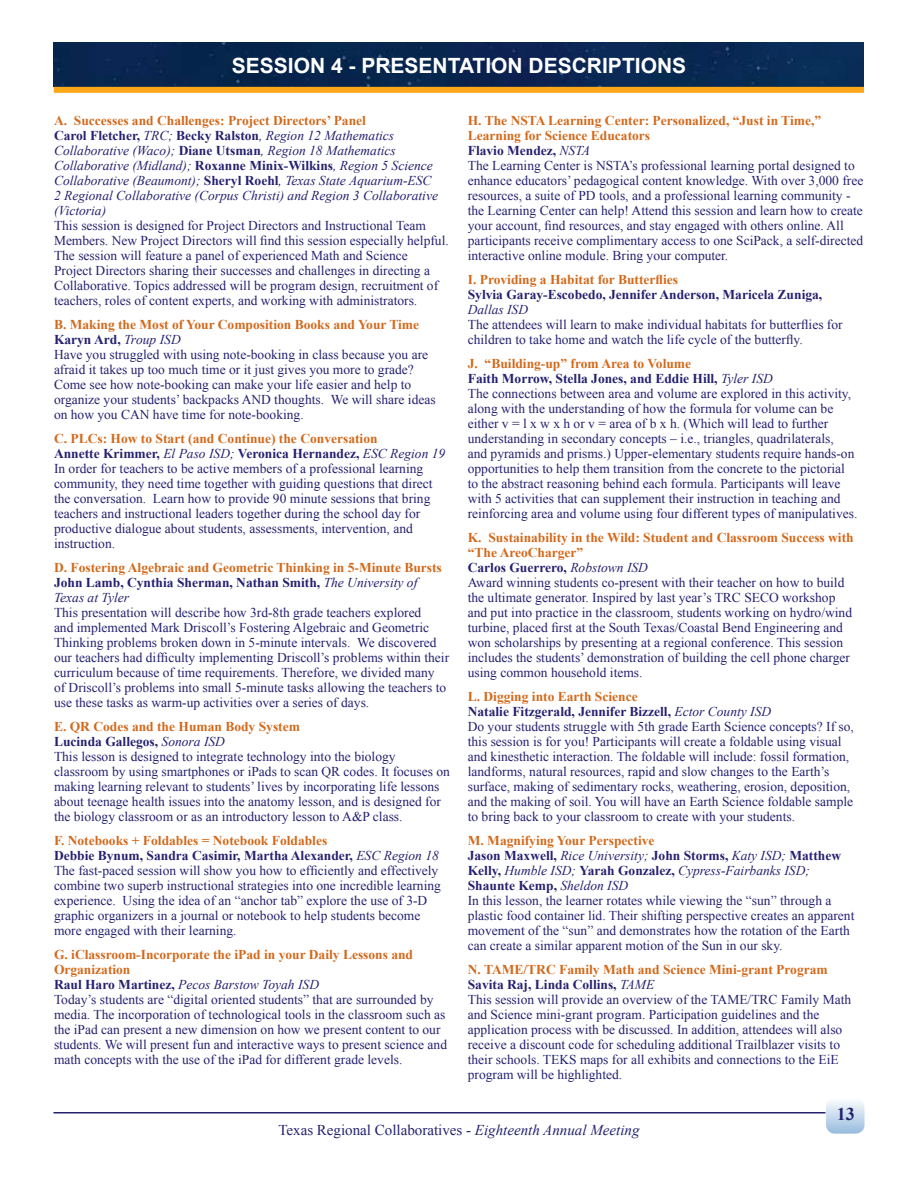
<style>
.page{position:relative;width:918px;height:1188px;background:#fff}
.page>*{position:absolute;margin:0;border:0;box-sizing:border-box;transform-origin:0 0}
.t1{font:700 21px "Arial";color:#fff}
.t2{font:700 18px "Times New Roman";color:#25216f}
.t3{font:15px "Times New Roman";color:#25216f}
.t4{font:13.5px/15px "Times New Roman";color:#25216f}
.t5{font:italic 13.5px/15px "Times New Roman";color:#25216f}
.t6{font:700 13.5px/15px "Times New Roman";color:#d3691b}
.t7{font:700 13.5px "Times New Roman";color:#25216f}
.s1{font-weight:700;font-style:normal;color:#d3691b}
.s2{font-weight:700;font-style:normal}
.s3{font-weight:700;color:#d3691b}
.s4{font-weight:700}
.s5{font-style:italic}
.s6{color:#25216f}
.s7{font-weight:400;font-style:italic;color:#25216f}
</style>
<div class="page">
<div style="left:826px;top:1098px;width:39px;height:36px;background:linear-gradient(to bottom,#fbfcfd,#9abedf);border-radius:9px"></div>
<hr style="left:53px;top:1112px;width:773px;height:1px;background:#25216f">
<div style="left:54px;top:42px;width:810px;height:45px;background:#082651"></div>
<div style="left:54px;top:87px;width:810px;height:6px;background:#faa81a"></div>
<h1 class="t1" style="left:232px;top:51px;width:456px">SESSION 4 - PRESENTATION DESCRIPTIONS</h1>
<p class="t5" style="left:54px;top:112px;width:386px"><span class="s1">A. Successes and Challenges: Project Directors’ Panel<br></span><span class="s2">Carol Fletcher,</span> TRC; <span class="s2">Becky Ralston</span>, Region 12 Mathematics Collaborative (Waco); <span class="s2">Diane Utsman</span>, Region 18 Mathematics Collaborative (Midland); <span class="s2">Roxanne Minix-Wilkins</span>, Region 5 Science Collaborative (Beaumont); <span class="s2">Sheryl Roehl</span>, Texas State Aquarium-ESC 2 Regional Collaborative (Corpus Christi) and Region 3 Collaborative (Victoria)</p>
<p class="t4" style="left:54px;top:217px;width:396px">This session is designed for Project Directors and Instructional Team Members. New Project Directors will find this session especially helpful.<br>The session will feature a panel of experienced Math and Science Project Directors sharing their successes and challenges in directing a Collaborative. Topics addressed will be program design, recruitment of teachers, roles of content experts, and working with administrators.</p>
<p class="t4" style="left:54px;top:316px;width:383px"><span class="s3">B. Making the Most of Your Composition Books and Your Time </span><span class="s4">Karyn Ard,</span> <span class="s5">Troup ISD<br></span>Have you struggled with using note-booking in class because you are afraid it takes up too much time or it just gives you more to grade?<br>Come see how note-booking can make your life easier and help to organize your students’ backpacks AND thoughts. We will share ideas on how you CAN have time for note-booking.</p>
<p class="t4" style="left:54px;top:430px;width:393px"><span class="s3">C. PLCs: How to Start (and Continue) the Conversation<br></span><span class="s4">Annette Krimmer,</span> <span class="s5">El Paso ISD;</span> <span class="s4">Veronica Hernandez,</span> <span class="s5">ESC Region 19<br></span>In order for teachers to be active members of a professional learning community, they need time together with guiding questions that direct the conversation. Learn how to provide 90 minute sessions that bring teachers and instructional leaders together during the school day for productive dialogue about students, assessments, intervention, and instruction.</p>
<p class="t6" style="left:54px;top:559px;width:389px">D. Fostering Algebraic and Geometric Thinking in 5-Minute Bursts<br><span class="s6">John Lamb, Cynthia Sherman, Nathan Smith,</span> <span class="s7">The University of<br>Texas at Tyler</span></p>
<p class="t4" style="left:54px;top:604px;width:397px">This presentation will describe how 3rd-8th grade teachers explored<br>and implemented Mark Driscoll’s Fostering Algebraic and Geometric Thinking problems broken down in 5-minute intervals. We discovered our teachers had difficulty implementing Driscoll’s problems within their curriculum because of time requirements. Therefore, we divided many of Driscoll’s problems into small 5-minute tasks allowing the teachers to use these tasks as warm-up activities over a series of days.</p>
<p class="t4" style="left:54px;top:718px;width:398px"><span class="s3">E. QR Codes and the Human Body System<br></span><span class="s4">Lucinda Gallegos,</span> <span class="s5">Sonora ISD<br></span>This lesson is designed to integrate technology into the biology classroom by using smartphones or iPads to scan QR codes. It focuses on making learning relevant to students’ lives by incorporating life lessons about teenage health issues into the anatomy lesson, and is designed for the biology classroom or as an introductory lesson to A&amp;P class.</p>
<p class="t4" style="left:54px;top:832px;width:388px"><span class="s3">F. Notebooks + Foldables = Notebook Foldables<br></span><span class="s4">Debbie Bynum, Sandra Casimir, Martha Alexander,</span> <span class="s5">ESC Region 18<br></span>The fast-paced session will show you how to efficiently and effectively combine two superb instructional strategies into one incredible learning experience. Using the idea of an “anchor tab” explore the use of 3-D graphic organizers in a journal or notebook to help students become more engaged with their learning.</p>
<p class="t4" style="left:54px;top:946px;width:395px"><span class="s3">G. iClassroom-Incorporate the iPad in your Daily Lessons and Organization<br></span><span class="s4">Raul Haro Martinez,</span> <span class="s5">Pecos Barstow Toyah ISD<br></span>Today’s students are “digital oriented students” that are surrounded by media. The incorporation of technological tools in the classroom such as the iPad can present a new dimension on how we present content to our students. We will present fun and interactive ways to present science and math concepts with the use of the iPad for different grade levels.</p>
<p class="t4" style="left:468px;top:112px;width:397px"><span class="s3">H. The NSTA Learning Center: Personalized, “Just in Time,” Learning for Science Educators<br></span><span class="s4">Flavio Mendez,</span> <span class="s5">NSTA<br></span>The Learning Center is NSTA’s professional learning portal designed to enhance educators’ pedagogical content knowledge. With over 3,000 free resources, a suite of PD tools, and a professional learning community - the Learning Center can help! Attend this session and learn how to create your account, find resources, and stay engaged with others online. All participants receive complimentary access to one SciPack, a self-directed interactive online module. Bring your computer.</p>
<p class="t6" style="left:468px;top:271px;width:212px">I. Providing a Habitat for Butterflies</p>
<p class="t7" style="left:468px;top:285px;width:356px">Sylvia Garay-Escobedo, Jennifer Anderson, Maricela Zuniga,</p>
<p class="t5" style="left:468px;top:301px;width:62px">Dallas ISD</p>
<p class="t4" style="left:468px;top:316px;width:376px">The attendees will learn to make individual habitats for butterflies for children to take home and watch the life cycle of the butterfly.</p>
<p class="t4" style="left:468px;top:355px;width:391px"><span class="s3">J. “Building-up” from Area to Volume<br></span><span class="s4">Faith Morrow, Stella Jones, and Eddie Hill,</span> <span class="s5">Tyler ISD<br></span>The connections between area and volume are explored in this activity, along with the understanding of how the formula for volume can be either v = l x w x h or v = area of b x h. (Which will lead to further understanding in secondary concepts – i.e., triangles, quadrilaterals,<br>and pyramids and prisms.) Upper-elementary students require hands-on opportunities to help them transition from the concrete to the pictorial to the abstract reasoning behind each formula. Participants will leave with 5 activities that can supplement their instruction in teaching and reinforcing area and volume using four different types of manipulatives.</p>
<p class="t4" style="left:468px;top:529px;width:387px"><span class="s3">K. Sustainability in the Wild: Student and Classroom Success with “The AreoCharger”<br></span><span class="s4">Carlos Guerrero,</span> <span class="s5">Robstown ISD<br></span>Award winning students co-present with their teacher on how to build the ultimate generator. Inspired by last year’s TRC SECO workshop and put into practice in the classroom, students working on hydro/wind turbine, placed first at the South Texas/Coastal Bend Engineering and won scholarships by presenting at a regional conference. This session includes the students’ demonstration of building the cell phone charger using common household items.</p>
<p class="t4" style="left:468px;top:688px;width:388px"><span class="s3">L. Digging into Earth Science<br></span><span class="s4">Natalie Fitzgerald, Jennifer Bizzell,</span> <span class="s5">Ector County ISD<br></span>Do your students struggle with 5th grade Earth Science concepts? If so, this session is for you! Participants will create a foldable using visual and kinesthetic interaction. The foldable will include: fossil formation, landforms, natural resources, rapid and slow changes to the Earth’s surface, making of sedimentary rocks, weathering, erosion, deposition, and the making of soil. You will have an Earth Science foldable sample to bring back to your classroom to create with your students.</p>
<p class="t4" style="left:468px;top:832px;width:388px"><span class="s3">M. Magnifying Your Perspective<br></span><span class="s4">Jason Maxwell,</span> <span class="s5">Rice University;</span> <span class="s4">John Storms,</span> <span class="s5">Katy ISD;</span> <span class="s4">Matthew Kelly,</span> <span class="s5">Humble ISD;</span> <span class="s4">Yarah Gonzalez,</span> <span class="s5">Cypress-Fairbanks ISD; </span><span class="s4">Shaunte Kemp,</span> <span class="s5">Sheldon ISD<br></span>In this lesson, the learner rotates while viewing the “sun” through a plastic food container lid. Their shifting perspective creates an apparent movement of the “sun” and demonstrates how the rotation of the Earth can create a similar apparent motion of the Sun in our sky.</p>
<p class="t4" style="left:468px;top:961px;width:385px"><span class="s3">N. TAME/TRC Family Math and Science Mini-grant Program </span><span class="s4">Savita Raj, Linda Collins,</span> <span class="s5">TAME<br></span>This session will provide an overview of the TAME/TRC Family Math and Science mini-grant program. Participation guidelines and the application process with be discussed. In addition, attendees will also receive a discount code for scheduling additional Trailblazer visits to their schools. TEKS maps for all exhibits and connections to the EiE program will be highlighted.</p>
<h2 class="t2" style="left:837px;top:1101px;width:19px">13</h2>
<p class="t3" style="left:278px;top:1120px;width:363px">Texas Regional Collaboratives - <span class="s5">Eighteenth Annual Meeting</span></p>
</div>
